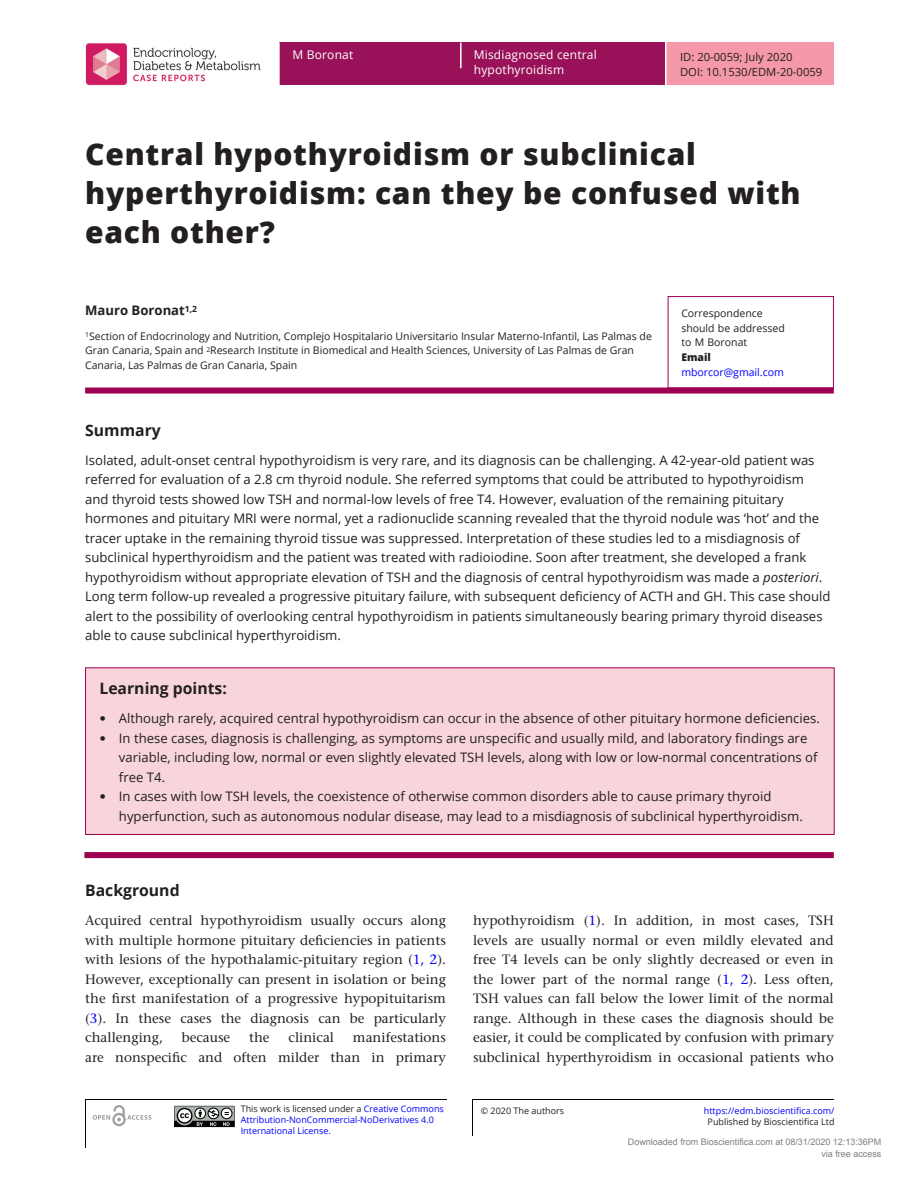
<style>
.page{position:relative;width:919px;height:1187px;background:#fff}
.page>*{position:absolute;margin:0;border:0;box-sizing:border-box;transform-origin:0 0}
.CT{font:800 30px/39px "Open Sans";letter-spacing:.025em;color:#231f20}
.H1_Rule{font:700 15.75px "Open Sans";color:#231f20}
.ABS_H{font:700 15.75px "Open Sans";color:#231f20}
.TXT{font:500 13.5px/19.5px "Stone Serif Std";color:#231f20;text-align:justify}
.ABS_TXT{font:13.2px/19.5px "Open Sans";color:#231f20}
.AU{font:700 13.2px "Open Sans";color:#231f20}
.Article_Title{font:12px/14.7px "Open Sans";letter-spacing:.015em;color:#fff}
.Author_Name{font:12px "Open Sans";letter-spacing:.015em;color:#fff}
.t1{font:11.25px/14.1px "Open Sans";color:#231f20}
.Address{font:10.5px/14.7px "Open Sans";color:#231f20}
.Corres{font:10.5px "Open Sans";color:#231f20}
.Corres-2{font:10.5px "Open Sans";color:#00f}
.Corres-3{font:800 10.5px "Open Sans";color:#231f20}
.t2{font:9px/10.5px "Open Sans";color:#00f}
.t3{font:9px/12px "Arial";color:#808080;text-align:right}
.t4{font:9px "Open Sans";color:#231f20}
.s1{font-style:italic}
.s2{font-family:"Frutiger LT Std"}
.s3{color:#00f}
.s4{color:#231f20}
</style>
<div class="page">
<div style="left:280px;top:43px;width:385px;height:42px;background:#991259"></div>
<div style="left:666px;top:43px;width:167px;height:42px;background:#f598a9"></div>
<svg style="left:460px;top:43px;width:1px;height:25px"></svg>
<img style="left:85px;top:43px;width:176px;height:42px">
<hr style="left:85px;top:1099px;width:1px;height:48px;background:#040503">
<hr style="left:472px;top:1099px;width:1px;height:36px;background:#050504">
<hr style="left:85px;top:1098px;width:361px;height:1px;background:#050504">
<hr style="left:472px;top:1099px;width:361px;height:1px;background:#050504">
<svg style="left:174px;top:1105px;width:61px;height:23px"></svg>
<svg style="left:93px;top:1105px;width:58px;height:21px"></svg>
<div style="left:85px;top:387px;width:748px;height:6px;background:#9e0151"></div>
<div style="left:667px;top:296px;width:166px;height:92px;border:1px solid #9e0151"></div>
<div style="left:86px;top:667px;width:748px;height:167px;background:#f7d5db"></div>
<div style="left:84px;top:852px;width:749px;height:6px;background:#9e0151"></div>
<p class="Author_Name" style="left:292px;top:47px;width:62px">M Boronat</p>
<p class="Article_Title" style="left:474px;top:47px;width:124px">Misdiagnosed central hypothyroidism</p>
<p class="t1" style="left:680px;top:50px;width:144px">ID: 20-0059; July 2020<br>DOI: 10.1530/EDM-20-0059</p>
<p class="CT" style="left:85px;top:133px;width:717px">Central hypothyroidism or subclinical hyperthyroidism: can they be confused with each other?</p>
<p class="AU" style="left:85px;top:301px;width:113px">Mauro Boronat<sup>1,2</sup></p>
<p class="Address" style="left:85px;top:328px;width:568px"><sup>1</sup>Section of Endocrinology and Nutrition, Complejo Hospitalario Universitario Insular Materno-Infantil, Las Palmas de<br>Gran Canaria, Spain and <sup>2</sup>Research Institute in Biomedical and Health Sciences, University of Las Palmas de Gran<br>Canaria, Las Palmas de Gran Canaria, Spain</p>
<p class="Corres" style="left:681px;top:306px;width:83px">Correspondence</p>
<p class="Corres" style="left:681px;top:320px;width:105px">should be addressed</p>
<p class="Corres" style="left:681px;top:335px;width:67px">to M Boronat</p>
<p class="Corres-3" style="left:681px;top:349px;width:31px">Email</p>
<p class="Corres-2" style="left:681px;top:364px;width:104px">mborcor@gmail.com</p>
<p class="ABS_H" style="left:85px;top:419px;width:77px">Summary</p>
<p class="ABS_TXT" style="left:85px;top:450px;width:746px">Isolated, adult-onset central hypothyroidism is very rare, and its diagnosis can be challenging. A 42-year-old patient was referred for evaluation of a 2.8 cm thyroid nodule. She referred symptoms that could be attributed to hypothyroidism and thyroid tests showed low TSH and normal-low levels of free T4. However, evaluation of the remaining pituitary hormones and pituitary MRI were normal, yet a radionuclide scanning revealed that the thyroid nodule was ‘hot’ and the tracer uptake in the remaining thyroid tissue was suppressed. Interpretation of these studies led to a misdiagnosis of subclinical hyperthyroidism and the patient was treated with radioiodine. Soon after treatment, she developed a frank hypothyroidism without appropriate elevation of TSH and the diagnosis of central hypothyroidism was made a <span class="s1">posteriori</span>.<br>Long term follow-up revealed a progressive pituitary failure, with subsequent deficiency of ACTH and GH. This case should alert to the possibility of overlooking central hypothyroidism in patients simultaneously bearing primary thyroid diseases able to cause subclinical hyperthyroidism.</p>
<h1 class="H1_Rule" style="left:99px;top:677px;width:129px">Learning points:</h1>
<p class="ABS_TXT" style="left:99px;top:708px;width:722px"><span class="s2">•</span> Although rarely, acquired central hypothyroidism can occur in the absence of other pituitary hormone deficiencies.</p>
<p class="ABS_TXT" style="left:119px;top:727px;width:700px;text-indent:-20px"><span class="s2">•</span> In these cases, diagnosis is challenging, as symptoms are unspecific and usually mild, and laboratory findings are variable, including low, normal or even slightly elevated TSH levels, along with low or low-normal concentrations of free T4.</p>
<p class="ABS_TXT" style="left:119px;top:786px;width:685px;text-indent:-20px"><span class="s2">•</span> In cases with low TSH levels, the coexistence of otherwise common disorders able to cause primary thyroid hyperfunction, such as autonomous nodular disease, may lead to a misdiagnosis of subclinical hyperthyroidism.</p>
<p class="H1_Rule" style="left:85px;top:879px;width:96px">Background</p>
<p class="TXT" style="left:85px;top:910px;width:362px">Acquired central hypothyroidism usually occurs along with multiple hormone pituitary deficiencies in patients with lesions of the hypothalamic-pituitary region (<span class="s3">1, 2</span>).<br>However, exceptionally can present in isolation or being the first manifestation of a progressive hypopituitarism (<span class="s3">3</span>). In these cases the diagnosis can be particularly challenging,</p>
<p class="TXT" style="left:85px;top:1027px;width:362px;text-align:right">manifestations<br>are nonspecific and often milder than in primary</p>
<p class="TXT" style="left:182px;top:1027px;width:50px">because</p>
<p class="TXT" style="left:249px;top:1027px;width:22px">the</p>
<p class="TXT" style="left:288px;top:1027px;width:47px">clinical</p>
<p class="TXT" style="left:473px;top:910px;width:362px">hypothyroidism (<span class="s3">1</span>). In addition, in most cases, TSH levels are usually normal or even mildly elevated and free T4 levels can be only slightly decreased or even in the lower part of the normal range (<span class="s3">1, 2</span>). Less often, TSH values can fall below the lower limit of the normal range. Although in these cases the diagnosis should be easier, it could be complicated by confusion with primary subclinical hyperthyroidism in occasional patients who</p>
<p class="t2" style="left:241px;top:1103px;width:204px"><span class="s4">This work is licensed under a</span> Creative Commons<br>Attribution-NonCommercial-NoDerivatives 4.0<br>International License.</p>
<p class="t4" style="left:481px;top:1103px;width:85px">© 2020 The authors</p>
<p class="t2" style="left:703px;top:1104px;width:132px">https://edm.bioscientifica.com/</p>
<p class="t4" style="left:707px;top:1115px;width:128px">Published by Bioscientifica Ltd</p>
<p class="t3" style="left:627px;top:1136px;width:255px">Downloaded from Bioscientifica.com at 08/31/2020 12:13:36PM via free access</p>
</div>
